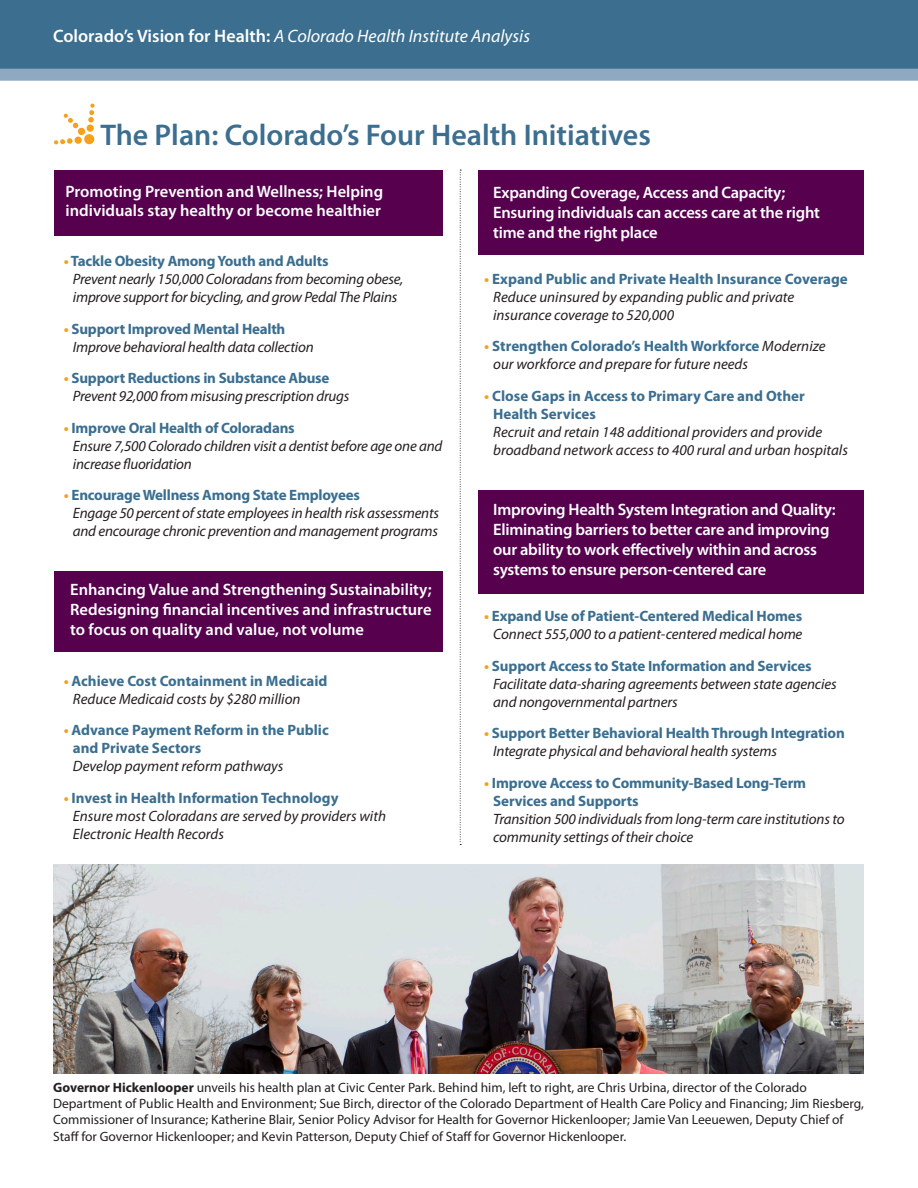
<style>
.page{position:relative;width:918px;height:1188px;background:#fff}
.page>*{position:absolute;margin:0;border:0;box-sizing:border-box;transform-origin:0 0}
.t1{font:600 30px "Myriad Pro";color:#3b6e8f}
.t2{font:italic 18px "Myriad Pro";color:#fff}
.t3{font:600 16.5px/19.8px "Myriad Pro";letter-spacing:-.015em;color:#fff}
.t4{font:italic 15px/18px "Myriad Pro";letter-spacing:-.01em;color:#231f20}
.t5{font:700 15px/18px "Myriad Pro";letter-spacing:-.005em;color:#3b6e8f}
.t6{font:13.5px/16.2px "Myriad Pro";color:#231f20}
.s1{font-weight:600;font-style:normal}
.s2{font-weight:700;font-style:normal;color:#f6a01a}
.s3{font-weight:700;font-style:normal;color:#3b6e8f}
.s4{color:#f6a01a}
.s5{font-weight:400;font-style:italic;color:#231f20}
.s6{font-weight:700}
</style>
<div class="page">
<div style="left:0;top:0;width:918px;height:69px;background:#3b6e8f"></div>
<div style="left:0;top:69px;width:918px;height:12px;background:#8ea9c1"></div>
<div style="left:54px;top:170px;width:388px;height:66px;background:#56004e"></div>
<div style="left:478px;top:170px;width:386px;height:85px;background:#56004e"></div>
<div style="left:478px;top:490px;width:386px;height:104px;background:#56004e"></div>
<div style="left:54px;top:572px;width:388px;height:80px;background:#56004e"></div>
<svg style="left:54px;top:103px;width:41px;height:42px"></svg>
<div style="left:86px;top:124px;width:8px;height:8px;background:#f6a01b;border-radius:50%"></div>
<img style="left:53px;top:865px;width:811px;height:209px">
<svg style="left:460px;top:170px;width:1px;height:675px"></svg>
<p class="t2" style="left:53px;top:25px;width:478px"><span class="s1">Colorado’s Vision for Health:</span> A Colorado Health Institute Analysis</p>
<p class="t1" style="left:100px;top:116px;width:552px">The Plan: Colorado’s Four Health Initiatives</p>
<p class="t3" style="left:66px;top:181px;width:319px">Promoting Prevention and Wellness; Helping individuals stay healthy or become healthier</p>
<p class="t4" style="left:73px;top:252px;width:332px;text-indent:-9px"><span class="s2">•</span> <span class="s3">Tackle Obesity Among Youth and Adults<br></span>Prevent nearly 150,000 Coloradans from becoming obese, improve support for bicycling, and grow Pedal The Plains</p>
<p class="t4" style="left:73px;top:319px;width:242px;text-indent:-9px"><span class="s2">•</span> <span class="s3">Support Improved Mental Health<br></span>Improve behavioral health data collection</p>
<p class="t4" style="left:73px;top:369px;width:278px;text-indent:-9px"><span class="s2">•</span> <span class="s3">Support Reductions in Substance Abuse<br></span>Prevent 92,000 from misusing prescription drugs</p>
<p class="t4" style="left:73px;top:418px;width:371px;text-indent:-9px"><span class="s2">•</span> <span class="s3">Improve Oral Health of Coloradans<br></span>Ensure 7,500 Colorado children visit a dentist before age one and increase fluoridation</p>
<p class="t4" style="left:73px;top:486px;width:368px;text-indent:-9px"><span class="s2">•</span> <span class="s3">Encourage Wellness Among State Employees<br></span>Engage 50 percent of state employees in health risk assessments and encourage chronic prevention and management programs</p>
<p class="t3" style="left:70px;top:579px;width:363px;text-align:justify">Enhancing Value and Strengthening Sustainability; Redesigning financial incentives and infrastructure to focus on quality and value, not volume</p>
<p class="t5" style="left:73px;top:671px;width:256px;text-indent:-9px"><span class="s4">•</span> Achieve Cost Containment in Medicaid<br><span class="s5">Reduce Medicaid costs by $280 million</span></p>
<p class="t5" style="left:73px;top:721px;width:257px;text-indent:-9px"><span class="s4">•</span> Advance Payment Reform in the Public and Private Sectors<br><span class="s5">Develop payment reform pathways</span></p>
<p class="t4" style="left:73px;top:789px;width:315px;text-indent:-9px"><span class="s2">•</span> <span class="s3">Invest in Health Information Technology<br></span>Ensure most Coloradans are served by providers with<br>Electronic Health Records</p>
<p class="t3" style="left:493px;top:182px;width:328px">Expanding Coverage, Access and Capacity;<br>Ensuring individuals can access care at the right time and the right place</p>
<p class="t4" style="left:493px;top:269px;width:356px;text-indent:-9px"><span class="s2">•</span> <span class="s3">Expand Public and Private Health Insurance Coverage<br></span>Reduce uninsured by expanding public and private insurance coverage to 520,000</p>
<p class="t4" style="left:493px;top:337px;width:334px;text-indent:-9px"><span class="s2">•</span> <span class="s3">Strengthen Colorado’s Health Workforce</span> Modernize our workforce and prepare for future needs</p>
<p class="t4" style="left:493px;top:386px;width:356px;text-indent:-9px"><span class="s2">•</span> <span class="s3">Close Gaps in Access to Primary Care and Other Health Services<br></span>Recruit and retain 148 additional providers and provide broadband network access to 400 rural and urban hospitals</p>
<p class="t3" style="left:493px;top:500px;width:344px">Improving Health System Integration and Quality:<br>Eliminating barriers to better care and improving our ability to work effectively within and across systems to ensure person-centered care</p>
<p class="t4" style="left:484px;top:607px;width:320px;text-align:right"><span class="s2">•</span> <span class="s3">Expand Use of Patient-Centered Medical Homes<br></span>Connect 555,000 to a patient-centered medical home</p>
<p class="t4" style="left:493px;top:656px;width:345px;text-indent:-9px"><span class="s2">•</span> <span class="s3">Support Access to State Information and Services<br></span>Facilitate data-sharing agreements between state agencies and nongovernmental partners</p>
<p class="t5" style="left:493px;top:723px;width:353px;text-indent:-9px"><span class="s4">•</span> Support Better Behavioral Health Through Integration<br><span class="s5">Integrate physical and behavioral health systems</span></p>
<p class="t4" style="left:493px;top:773px;width:353px;text-indent:-9px"><span class="s2">•</span> <span class="s3">Improve Access to Community-Based Long-Term Services and Supports<br></span>Transition 500 individuals from long-term care institutions to community settings of their choice</p>
<p class="t6" style="left:53px;top:1079px;width:812px"><span class="s6">Governor Hickenlooper</span> unveils his health plan at Civic Center Park. Behind him, left to right, are Chris Urbina, director of the Colorado Department of Public Health and Environment; Sue Birch, director of the Colorado Department of Health Care Policy and Financing; Jim Riesberg, Commissioner of Insurance; Katherine Blair, Senior Policy Advisor for Health for Governor Hickenlooper; Jamie Van Leeuewen, Deputy Chief of Staff for Governor Hickenlooper; and Kevin Patterson, Deputy Chief of Staff for Governor Hickenlooper.</p>
</div>
